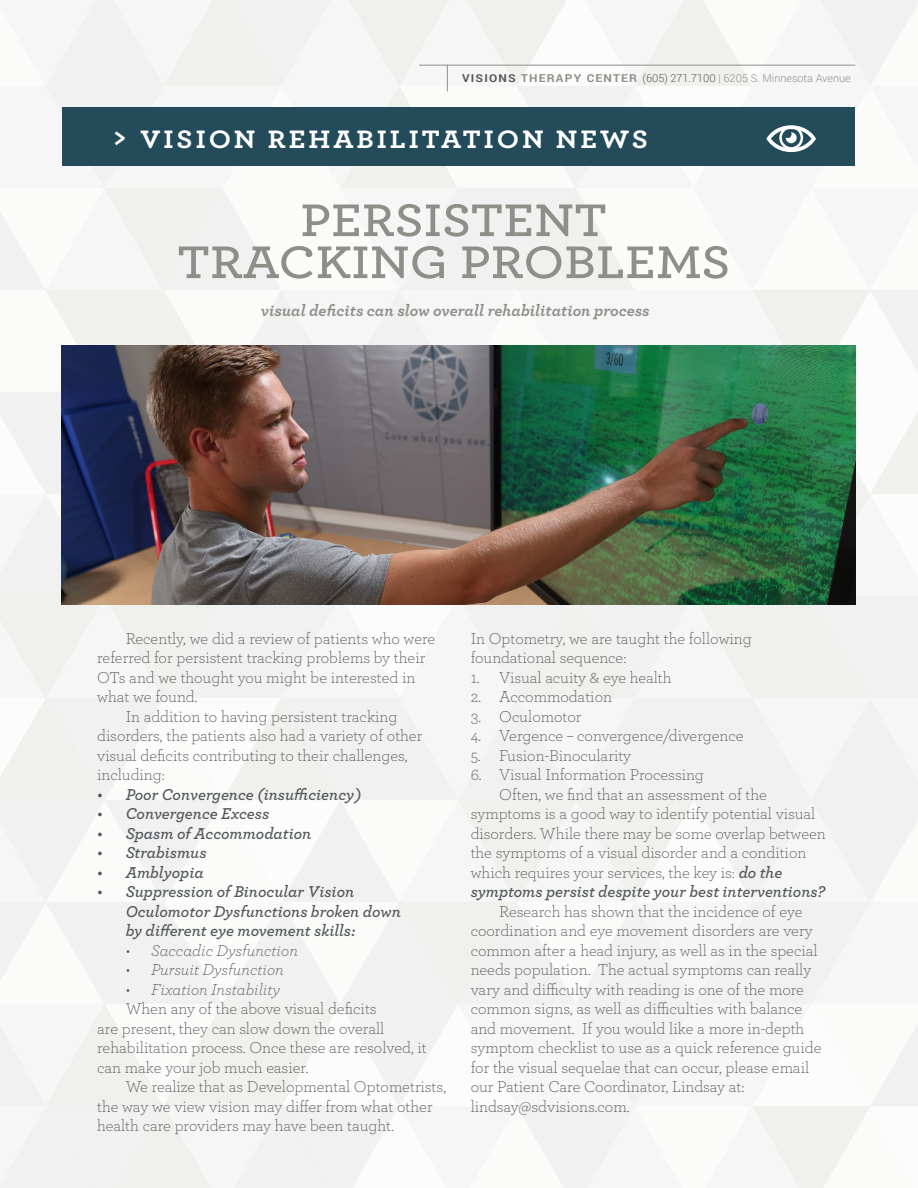
<style>
.page{position:relative;width:918px;height:1188px;background:#fff}
.page>*{position:absolute;margin:0;border:0;box-sizing:border-box;transform-origin:0 0}
.t1{font:600 48px/42px "Archer";color:#8f8f89;text-align:center;scale:1.1 1}
.t2{font:700 32.1px "Archer";color:#fff}
.t3{font:700 26.4px "Archer";letter-spacing:.1em;color:#fff;scale:1.1 1}
.t4{font:300 16.5px/19.5px "Archer";color:#52575a}
.t5{font:italic 600 16.5px "Archer";color:#52575a}
.t6{font:italic 300 16.5px "Archer";color:#52575a}
.t7{font:italic 700 16.5px "Archer";color:#8f8f89}
.t8{font:300 10.8px "Roboto";color:#8f8f89}
.s1{font-weight:700;color:#52575a}
.s2{font-weight:700}
.s3{color:#52575a}
.s4{font-weight:600;font-style:italic}
</style>
<div class="page">
<img style="left:0;top:0;width:918px;height:1188px">
<div style="left:63px;top:108px;width:792px;height:58px;background:#234b59"></div>
<svg style="left:766px;top:125px;width:50px;height:27px"></svg>
<hr style="left:419px;top:65px;width:436px;height:1px;background:#8f8f89">
<svg style="left:447px;top:66px;width:1px;height:25px"></svg>
<img style="left:61px;top:346px;width:794px;height:259px">
<p class="t8" style="left:462px;top:71px;width:390px"><span class="s1">VISIONS</span> <span class="s2">THERAPY CENTER</span> <span class="s3">(605) 271.7100</span> | 6205 S. Minnesota Avenue</p>
<p class="t2" style="left:113px;top:113px;width:15px">&gt;</p>
<p class="t3" style="left:141px;top:119px;width:463px">VISION REHABILITATION NEWS</p>
<p class="t1" style="left:177px;top:196px;width:505px">PERSISTENT<br>TRACKING PROBLEMS</p>
<p class="t7" style="left:261px;top:297px;width:390px">visual deficits can slow overall rehabilitation process</p>
<p class="t4" style="left:97px;top:628px;width:340px;text-indent:28px">Recently, we did a review of patients who were referred for persistent tracking problems by their<br>OTs and we thought you might be interested in</p>
<p class="t4" style="left:97px;top:686px;width:102px">what we found.</p>
<p class="t4" style="left:97px;top:706px;width:327px;text-indent:28px">In addition to having persistent tracking disorders, the patients also had a variety of other visual deficits contributing to their challenges, including:</p>
<p class="t5" style="left:97px;top:782px;width:265px">• Poor Convergence (insufficiency)</p>
<p class="t5" style="left:97px;top:801px;width:173px">• Convergence Excess</p>
<p class="t5" style="left:97px;top:821px;width:216px">• Spasm of Accommodation</p>
<p class="t5" style="left:97px;top:840px;width:111px">• Strabismus</p>
<p class="t5" style="left:97px;top:860px;width:108px">• Amblyopia</p>
<p class="t5" style="left:97px;top:879px;width:259px">• Suppression of Binocular Vision</p>
<p class="t5" style="left:126px;top:899px;width:277px">Oculomotor Dysfunctions broken down</p>
<p class="t5" style="left:126px;top:918px;width:231px">by different eye movement skills:</p>
<p class="t6" style="left:126px;top:939px;width:174px">• Saccadic Dysfunction</p>
<p class="t6" style="left:126px;top:959px;width:160px">• Pursuit Dysfunction</p>
<p class="t6" style="left:126px;top:978px;width:156px">• Fixation Instability</p>
<p class="t4" style="left:97px;top:998px;width:331px;text-indent:28px">When any of the above visual deficits<br>are present, they can slow down the overall rehabilitation process. Once these are resolved, it can make your job much easier.</p>
<p class="t4" style="left:97px;top:1076px;width:350px;text-indent:28px">We realize that as Developmental Optometrists, the way we view vision may differ from what other health care providers may have been taught.</p>
<p class="t4" style="left:471px;top:628px;width:283px">In Optometry, we are taught the following foundational sequence:</p>
<p class="t4" style="left:471px;top:667px;width:202px">1. Visual acuity &amp; eye health</p>
<p class="t4" style="left:471px;top:686px;width:143px">2. Accommodation</p>
<p class="t4" style="left:471px;top:706px;width:112px">3. Oculomotor</p>
<p class="t4" style="left:471px;top:725px;width:274px">4. Vergence – convergence/divergence</p>
<p class="t4" style="left:471px;top:745px;width:162px">5. Fusion-Binocularity</p>
<p class="t4" style="left:471px;top:764px;width:235px">6. Visual Information Processing</p>
<p class="t4" style="left:471px;top:784px;width:357px;text-indent:28px">Often, we find that an assessment of the symptoms is a good way to identify potential visual disorders. While there may be some overlap between the symptoms of a visual disorder and a condition which requires your services, the key is: <span class="s4">do the symptoms persist despite your best interventions?</span></p>
<p class="t4" style="left:471px;top:901px;width:352px;text-indent:28px">Research has shown that the incidence of eye coordination and eye movement disorders are very common after a head injury, as well as in the special needs population. The actual symptoms can really vary and difficulty with reading is one of the more common signs, as well as difficulties with balance and movement. If you would like a more in-depth symptom checklist to use as a quick reference guide for the visual sequelae that can occur, please email our Patient Care Coordinator, Lindsay at: lindsay@sdvisions.com.</p>
</div>
